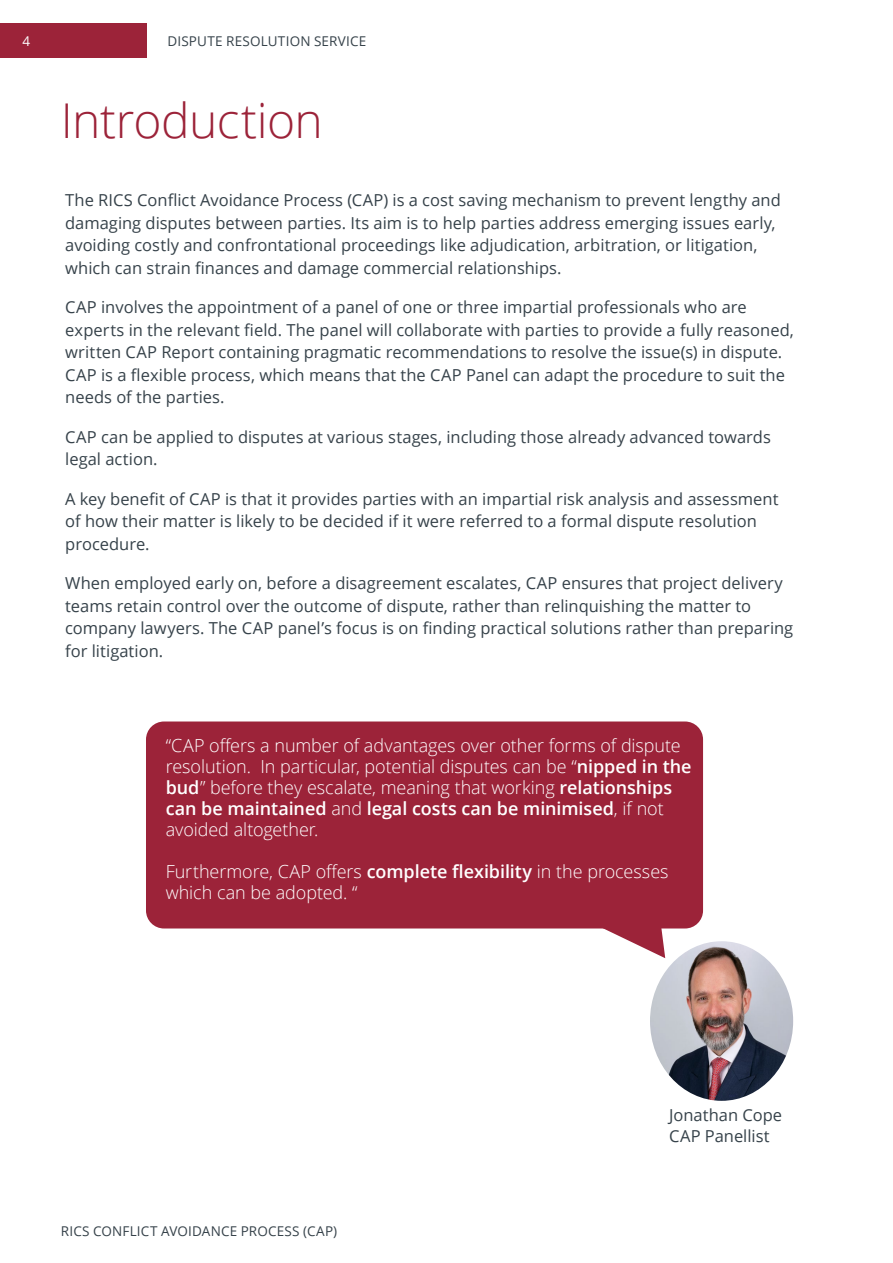
<style>
.page{position:relative;width:893px;height:1263px;background:#fff}
.page>*{position:absolute;margin:0;border:0;box-sizing:border-box;transform-origin:0 0}
.t1{font:300 48px "Open Sans";letter-spacing:-.01em;color:#9c2339}
.t2{font:300 18px/21px "Open Sans";letter-spacing:-.005em;color:#fff}
.t3{font:16.5px/22.5px "Open Sans";color:#36424a}
.t4{font:13.5px "Open Sans";letter-spacing:.015em;color:#36424a}
.t5{font:13.5px "Open Sans";color:#fff}
.s1{font-weight:600}
</style>
<div class="page">
<div style="left:0;top:23px;width:146px;height:34px;background:#9c2339"></div>
<div style="left:146px;top:721px;width:557px;height:207px;background:#9c2339;border-radius:18px"></div>
<svg style="left:603px;top:928px;width:62px;height:23px"></svg>
<img style="left:650px;top:941px;width:143px;height:160px">
<p class="t5" style="left:22px;top:31px;width:9px">4</p>
<p class="t4" style="left:168px;top:31px;width:200px">DISPUTE RESOLUTION SERVICE</p>
<h1 class="t1" style="left:61px;top:87px;width:263px">Introduction</h1>
<p class="t3" style="left:65px;top:188px;width:717px">The RICS Conflict Avoidance Process (CAP) is a cost saving mechanism to prevent lengthy and damaging disputes between parties. Its aim is to help parties address emerging issues early, avoiding costly and confrontational proceedings like adjudication, arbitration, or litigation, which can strain finances and damage commercial relationships.</p>
<p class="t3" style="left:65px;top:295px;width:730px">CAP involves the appointment of a panel of one or three impartial professionals who are experts in the relevant field. The panel will collaborate with parties to provide a fully reasoned, written CAP Report containing pragmatic recommendations to resolve the issue(s) in dispute.<br>CAP is a flexible process, which means that the CAP Panel can adapt the procedure to suit the needs of the parties.</p>
<p class="t3" style="left:65px;top:425px;width:707px">CAP can be applied to disputes at various stages, including those already advanced towards legal action.</p>
<p class="t3" style="left:65px;top:487px;width:715px">A key benefit of CAP is that it provides parties with an impartial risk analysis and assessment of how their matter is likely to be decided if it were referred to a formal dispute resolution procedure.</p>
<p class="t3" style="left:65px;top:571px;width:730px">When employed early on, before a disagreement escalates, CAP ensures that project delivery teams retain control over the outcome of dispute, rather than relinquishing the matter to company lawyers. The CAP panel’s focus is on finding practical solutions rather than preparing for litigation.</p>
<p class="t2" style="left:166px;top:734px;width:527px">“CAP offers a number of advantages over other forms of dispute resolution. In particular, potential disputes can be “<span class="s1">nipped in the bud</span>” before they escalate, meaning that working <span class="s1">relationships can be maintained</span> and <span class="s1">legal costs can be minimised</span>, if not avoided altogether.</p>
<p class="t2" style="left:166px;top:860px;width:504px">Furthermore, CAP offers <span class="s1">complete flexibility</span> in the processes which can be adopted. “</p>
<p class="t4" style="left:61px;top:1222px;width:278px">RICS CONFLICT AVOIDANCE PROCESS (CAP)</p>
<p class="t3" style="left:669px;top:1104px;width:115px;line-height:21px">Jonathan Cope<br>CAP Panellist</p>
</div>
